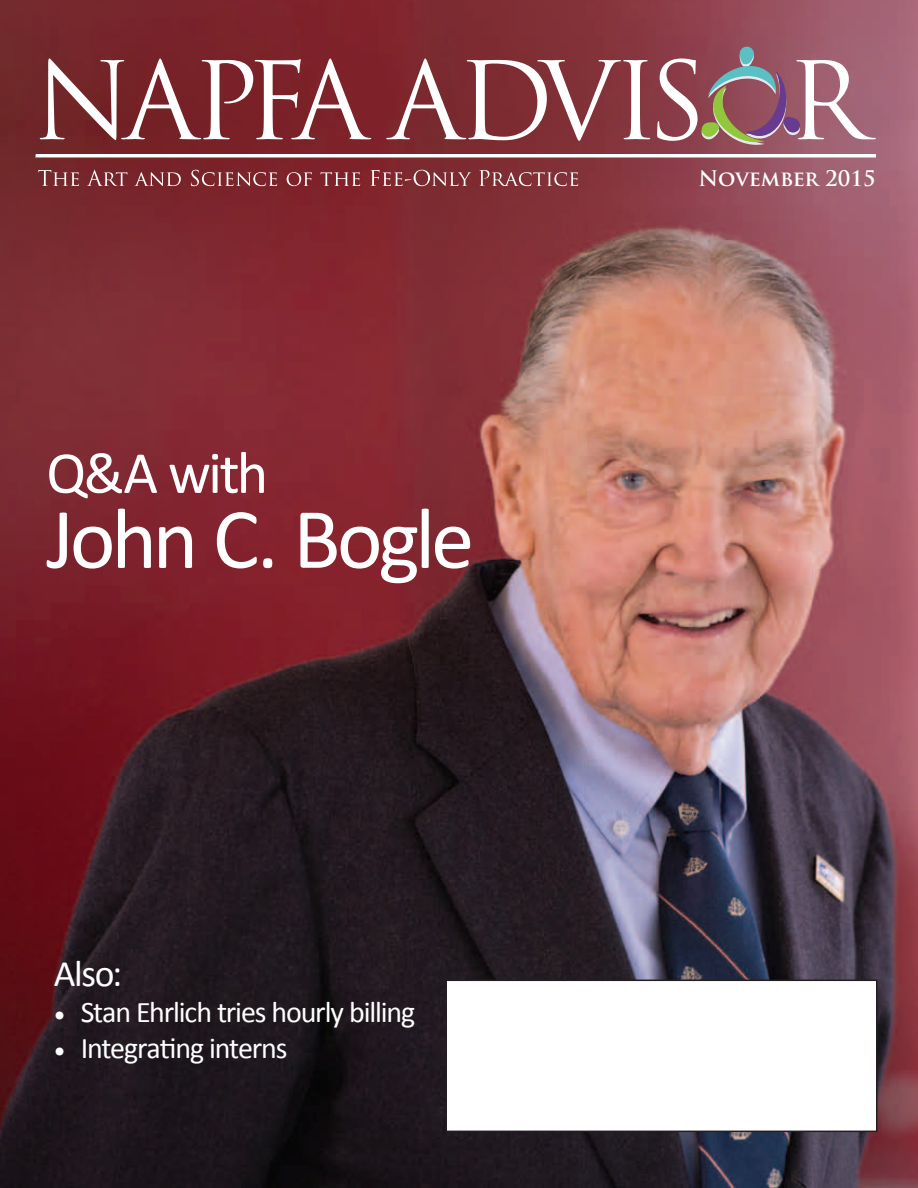
<style>
.page{position:relative;width:918px;height:1188px;background:#fff}
.page>*{position:absolute;margin:0;border:0;box-sizing:border-box;transform-origin:0 0}
.t1{font:87px "Calibri";letter-spacing:-.045em;color:#fff}
.t2{font:60px "Calibri";color:#fff}
.t3{font:37.5px "Calibri";color:#fff}
.t4{font:30px "Calibri";letter-spacing:-.04em;color:#fff}
.t5{font:700 21px "Trajan Pro";color:#fff}
.s1{font-family:"Minion Pro"}
</style>
<div class="page">
<img style="left:0;top:0;width:918px;height:120px">
<img style="left:0;top:120px;width:918px;height:1068px">
<svg style="left:36px;top:154px;width:840px;height:4px"></svg>
<svg style="left:701px;top:46px;width:100px;height:101px"></svg>
<svg style="left:40px;top:58px;width:836px;height:83px"></svg>
<svg style="left:38px;top:170px;width:540px;height:16px"></svg>
<svg style="left:446px;top:980px;width:432px;height:152px"></svg>
<h2 class="t2" style="left:46px;top:435px;width:223px">Q&amp;A with</h2>
<h1 class="t1" style="left:46px;top:484px;width:430px">John C. Bogle</h1>
<p class="t3" style="left:54px;top:950px;width:70px">Also:</p>
<p class="t4" style="left:54px;top:993px;width:363px"><span class="s1">•</span> Stan Ehrlich tries hourly billing</p>
<p class="t4" style="left:54px;top:1029px;width:235px"><span class="s1">•</span> Integrating interns</p>
<p class="t5" style="left:698px;top:165px;width:179px">November 2015</p>
</div>
